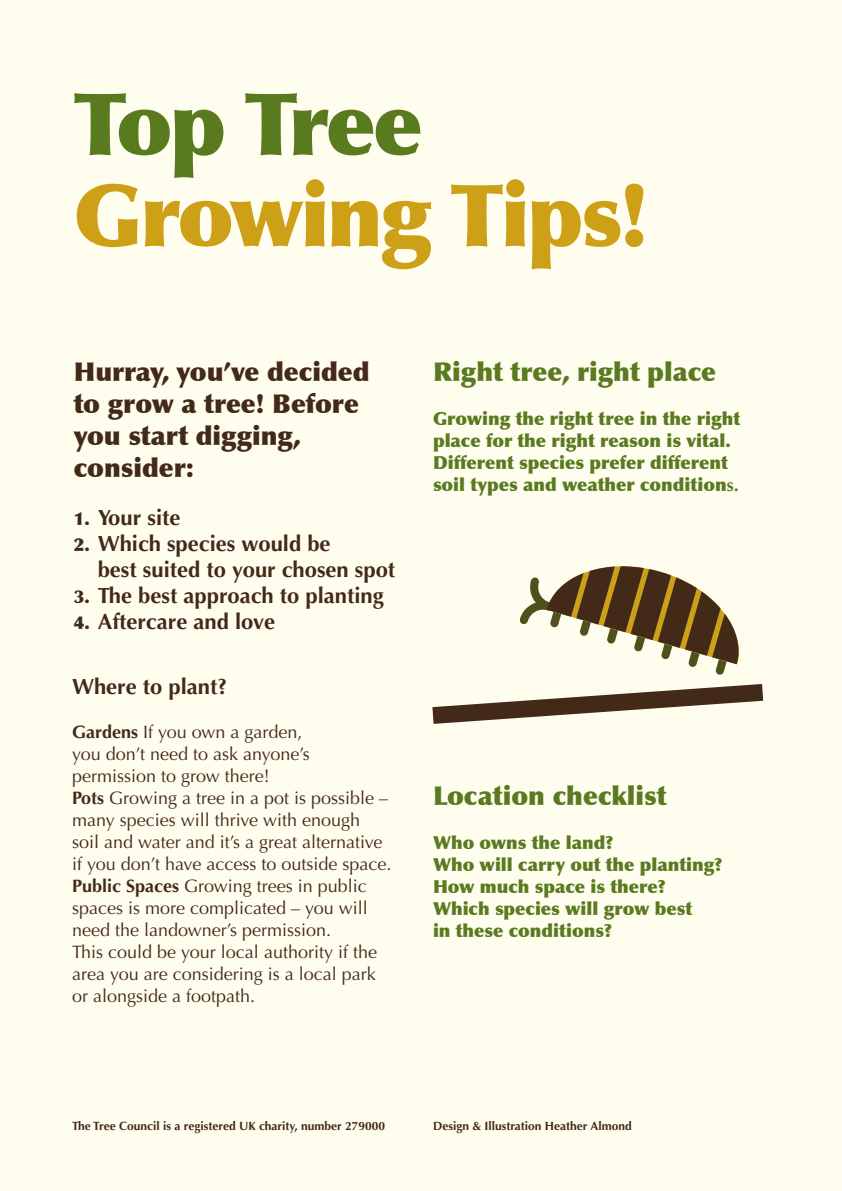
<style>
.page{position:relative;width:842px;height:1191px;background:#fffdee}
.page>*{position:absolute;margin:0;border:0;box-sizing:border-box;transform-origin:0 0}
.t1{font:900 86.6px "Optima";letter-spacing:-.03em;color:#cda018}
.t2{font:900 86.6px "Optima";letter-spacing:-.03em;color:#5a7a20}
.t3{font:900 26px/32px "Optima";color:#432918}
.t4{font:900 26px "Optima";color:#5a7a20}
.t5{font:700 22px/26px "Optima";color:#432918}
.t6{font:18px/22px "Optima";color:#432918}
.t7{font:900 18px/22px "Optima";color:#5a7a20}
.t8{font:700 12px "Optima";color:#432918}
.s1{font-weight:900;font-size:18px}
.s2{font-weight:700}
</style>
<div class="page">
<svg style="left:432px;top:566px;width:332px;height:158px"></svg>
<h1 class="t2" style="left:74px;top:72px;width:351px">Top Tree</h1>
<h1 class="t1" style="left:74px;top:163px;width:576px">Growing Tips!</h1>
<h2 class="t3" style="left:74px;top:355px;width:297px">Hurray, you’ve decided to grow a tree! Before you start digging, consider:</h2>
<p class="t5" style="left:74px;top:504px;width:108px"><span class="s1">1.</span> Your site</p>
<p class="t5" style="left:98px;top:530px;width:299px;text-indent:-24px"><span class="s1">2.</span> Which species would be<br>best suited to your chosen spot</p>
<p class="t5" style="left:74px;top:582px;width:311px"><span class="s1">3.</span> The best approach to planting</p>
<p class="t5" style="left:74px;top:608px;width:203px"><span class="s1">4.</span> Aftercare and love</p>
<p class="t5" style="left:72px;top:674px;width:157px">Where to plant?</p>
<p class="t6" style="left:72px;top:721px;width:321px"><span class="s2">Gardens</span> If you own a garden,<br>you don’t need to ask anyone’s permission to grow there!<br><span class="s2">Pots</span> Growing a tree in a pot is possible – many species will thrive with enough soil and water and it’s a great alternative if you don’t have access to outside space.<br><span class="s2">Public Spaces</span> Growing trees in public spaces is more complicated – you will need the landowner’s permission.<br>This could be your local authority if the area you are considering is a local park or alongside a footpath.</p>
<h2 class="t4" style="left:433px;top:356px;width:285px">Right tree, right place</h2>
<p class="t7" style="left:433px;top:407px;width:309px">Growing the right tree in the right place for the right reason is vital.<br>Different species prefer different soil types and weather condition<span class="s2">s.</span></p>
<h2 class="t4" style="left:433px;top:780px;width:235px">Location checklist</h2>
<p class="t7" style="left:433px;top:831px;width:291px">Who owns the land?<br>Who will carry out the planting?<br>How much space is there?<br>Which species will grow best<br>in these conditions?</p>
<p class="t8" style="left:72px;top:1119px;width:315px">The Tree Council is a registered UK charity, number 279000</p>
<p class="t8" style="left:433px;top:1119px;width:200px">Design &amp; Illustration Heather Almond</p>
</div>
